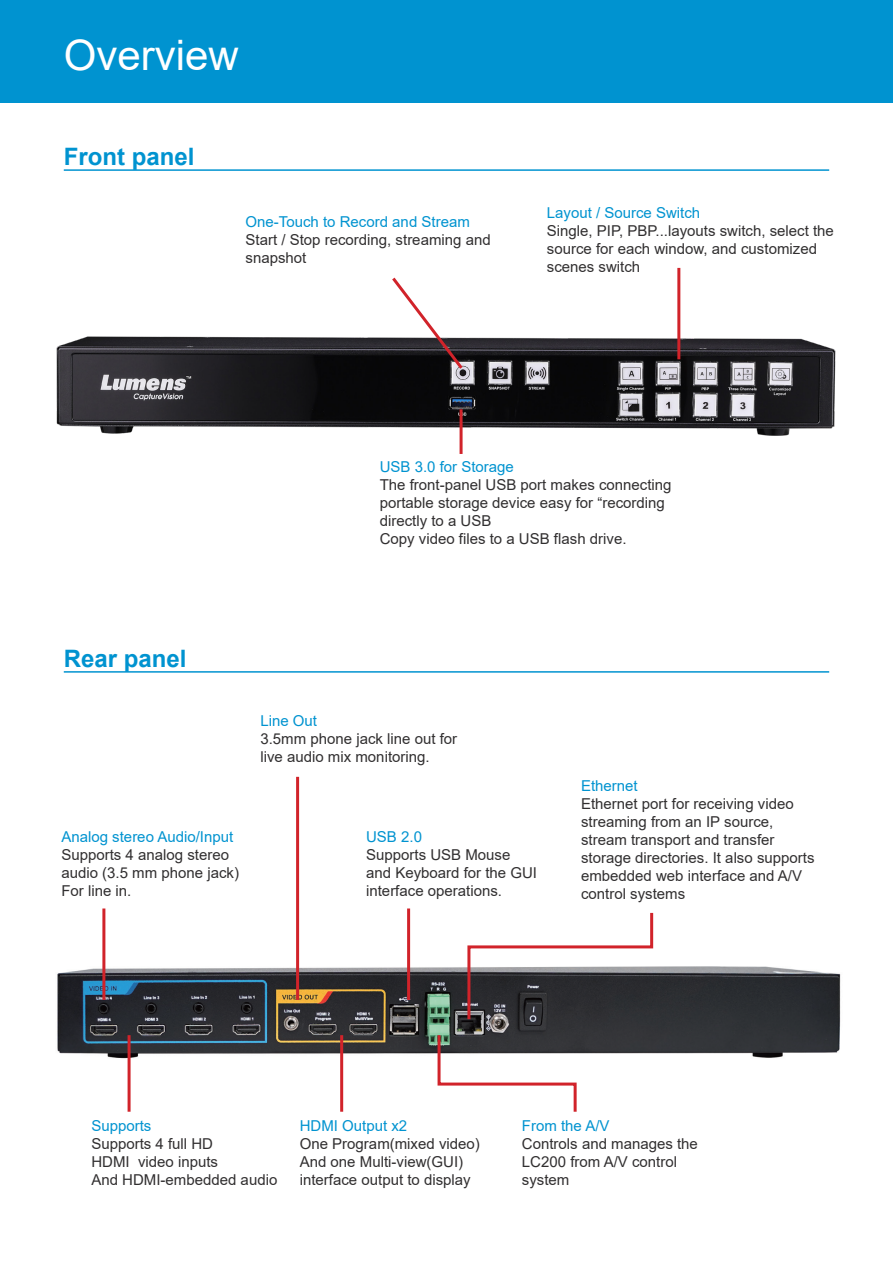
<style>
.page{position:relative;width:893px;height:1263px;background:#fff}
.page>*{position:absolute;margin:0;border:0;box-sizing:border-box;transform-origin:0 0}
.Accessory-feature{font:42px "Arial";color:#fff}
.Accessory-feature-2{font:700 24px "Arial";color:#0093d0}
.Accessory-feature-3{font:15px/18px "Arial";color:#312f30}
.Accessory-feature-4{font:15px "Arial";color:#0093d0}
</style>
<div class="page">
<img style="left:0;top:102px;width:887px;height:352px">
<div style="left:0;top:0;width:893px;height:102px;background:#0093d0"></div>
<img style="left:57px;top:947px;width:784px;height:127px">
<svg style="left:389px;top:274px;width:77px;height:98px"></svg>
<hr style="left:677px;top:268px;width:3px;height:91px;background:#d1232a">
<hr style="left:102px;top:908px;width:3px;height:92px;background:#d1232a">
<hr style="left:296px;top:777px;width:3px;height:223px;background:#d1232a">
<hr style="left:407px;top:908px;width:3px;height:92px;background:#d1232a">
<hr style="left:460px;top:409px;width:3px;height:45px;background:#d1232a">
<hr style="left:128px;top:1035px;width:3px;height:77px;background:#d1232a">
<hr style="left:340px;top:1035px;width:3px;height:77px;background:#d1232a">
<svg style="left:436px;top:1032px;width:142px;height:80px"></svg>
<svg style="left:466px;top:912px;width:189px;height:110px"></svg>
<hr style="left:64px;top:169px;width:765px;height:2px;background:#0093d0">
<hr style="left:64px;top:671px;width:765px;height:2px;background:#0093d0">
<p class="Accessory-feature" style="left:64px;top:26px;width:177px">Overview</p>
<p class="Accessory-feature-2" style="left:64px;top:140px;width:132px">Front panel</p>
<p class="Accessory-feature-4" style="left:246px;top:211px;width:226px">One-Touch to Record and Stream</p>
<p class="Accessory-feature-3" style="left:246px;top:230px;width:247px">Start / Stop recording, streaming and</p>
<p class="Accessory-feature-3" style="left:246px;top:248px;width:62px">snapshot</p>
<p class="Accessory-feature-4" style="left:547px;top:202px;width:155px">Layout / Source Switch</p>
<p class="Accessory-feature-3" style="left:547px;top:221px;width:289px">Single, PIP, PBP...layouts switch, select the source for each window, and customized scenes switch</p>
<p class="Accessory-feature-2" style="left:64px;top:642px;width:124px">Rear panel</p>
<p class="Accessory-feature-4" style="left:380px;top:457px;width:136px">USB 3.0 for Storage</p>
<p class="Accessory-feature-3" style="left:380px;top:476px;width:293px">The front-panel USB port makes connecting portable storage device easy for “recording directly to a USB</p>
<p class="Accessory-feature-3" style="left:380px;top:530px;width:248px">Copy video files to a USB flash drive.</p>
<p class="Accessory-feature-4" style="left:260px;top:711px;width:58px">Line Out</p>
<p class="Accessory-feature-3" style="left:260px;top:730px;width:198px">3.5mm phone jack line out for live audio mix monitoring.</p>
<p class="Accessory-feature-4" style="left:61px;top:827px;width:173px">Analog stereo Audio/Input</p>
<p class="Accessory-feature-3" style="left:61px;top:846px;width:179px">Supports 4 analog stereo audio (3.5 mm phone jack)</p>
<p class="Accessory-feature-3" style="left:61px;top:882px;width:72px">For line in.</p>
<p class="Accessory-feature-4" style="left:366px;top:827px;width:57px">USB 2.0</p>
<p class="Accessory-feature-3" style="left:366px;top:846px;width:146px">Supports USB Mouse</p>
<p class="Accessory-feature-3" style="left:366px;top:864px;width:172px">and Keyboard for the GUI interface operations.</p>
<p class="Accessory-feature-4" style="left:581px;top:775px;width:58px">Ethernet</p>
<p class="Accessory-feature-3" style="left:581px;top:794px;width:235px">Ethernet port for receiving video streaming from an IP source, stream transport and transfer storage directories. It also supports embedded web interface and A/V control systems</p>
<p class="Accessory-feature-4" style="left:91px;top:1115px;width:62px">Supports</p>
<p class="Accessory-feature-3" style="left:91px;top:1135px;width:123px">Supports 4 full HD</p>
<p class="Accessory-feature-3" style="left:91px;top:1153px;width:128px">HDMI video inputs</p>
<p class="Accessory-feature-3" style="left:91px;top:1171px;width:187px">And HDMI-embedded audio</p>
<p class="Accessory-feature-4" style="left:300px;top:1115px;width:109px">HDMI Output x2</p>
<p class="Accessory-feature-3" style="left:300px;top:1135px;width:182px">One Program(mixed video)</p>
<p class="Accessory-feature-3" style="left:300px;top:1153px;width:172px">And one Multi-view(GUI) interface output to display</p>
<p class="Accessory-feature-4" style="left:522px;top:1115px;width:89px">From the A/V</p>
<p class="Accessory-feature-3" style="left:522px;top:1135px;width:177px">Controls and manages the<br>LC200 from A/V control system</p>
</div>
